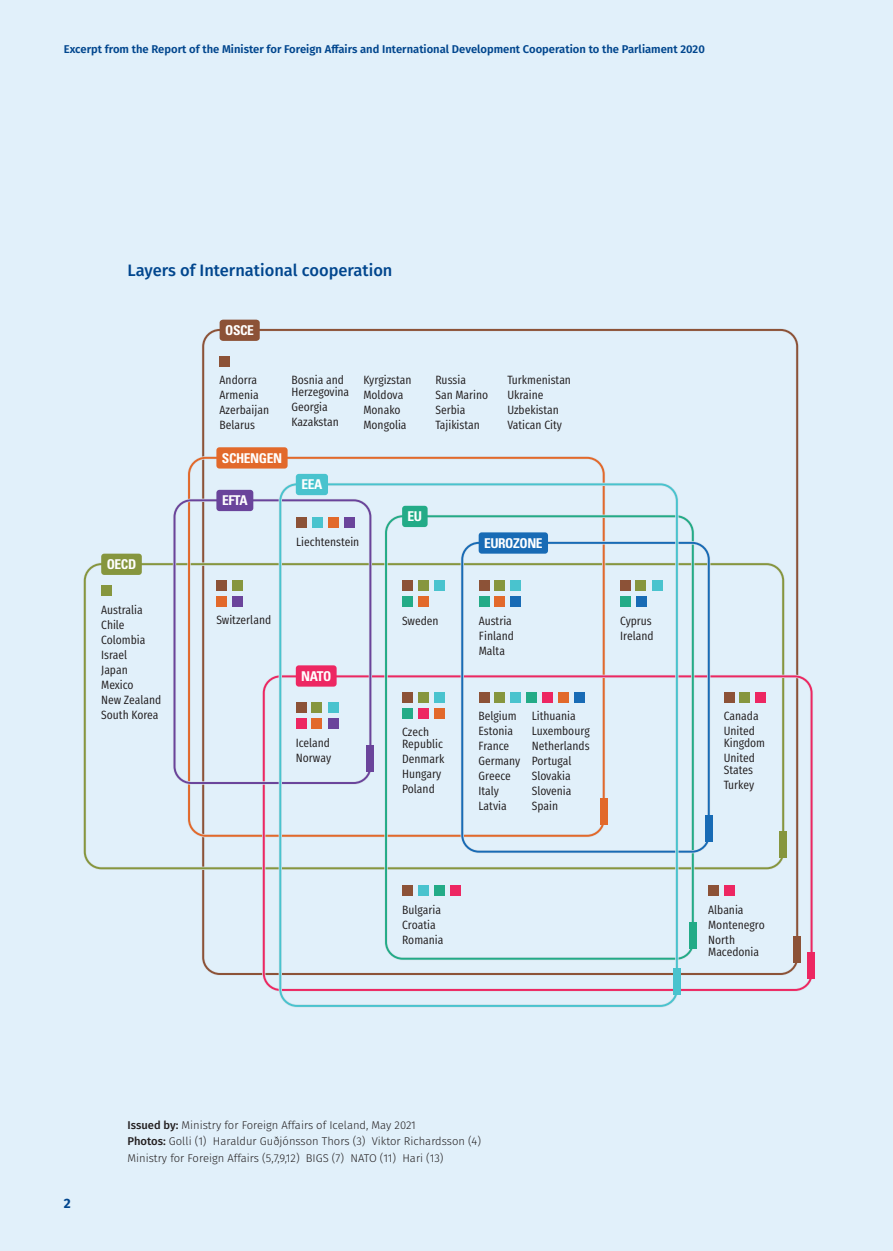
<style>
.page{position:relative;width:893px;height:1251px;background:#fff}
.page>*{position:absolute;margin:0;border:0;box-sizing:border-box;transform-origin:0 0}
.t1{font:500 16.5px "Fira GO";color:#01468e}
.t2{font:700 condensed 13.5px "Univers LT Std";letter-spacing:-.03em;color:#fff}
.t3{font:700 13.5px "Fira GO";color:#01468e}
.t4{font:12px/15px "Fira Sans Condensed";color:#231f20}
.t5{font:300 11.25px/16.5px "Fira GO";color:#231f20}
.t6{font:600 11.25px "Fira GO";color:#01468e}
.s1{font-weight:500}
</style>
<div class="page">
<div style="left:0;top:0;width:893px;height:1250px;background:#e1f0fa"></div>
<div style="left:84px;top:563px;width:700px;height:306px;border:2px solid #86963e;border-radius:17px"></div>
<div style="left:188px;top:457px;width:417px;height:379px;border:2px solid #e2692b;border-radius:17px"></div>
<div style="left:263px;top:675px;width:549px;height:315px;border:2px solid #ed2762;border-radius:17px"></div>
<div style="left:174px;top:499px;width:197px;height:284px;border:2px solid #6a449b;border-radius:17px"></div>
<div style="left:385px;top:515px;width:309px;height:444px;border:2px solid #23ab87;border-radius:17px"></div>
<div style="left:461px;top:541px;width:249px;height:311px;border:2px solid #186bb5;border-radius:17px"></div>
<div style="left:279px;top:483px;width:399px;height:523px;border:2px solid #49c3ce;border-radius:17px"></div>
<div style="left:101px;top:553px;width:41px;height:22px;background:#86963e;border-radius:3px"></div>
<div style="left:216px;top:580px;width:11px;height:11px;background:#8c5237"></div>
<div style="left:232px;top:580px;width:11px;height:11px;background:#86963e"></div>
<div style="left:216px;top:596px;width:11px;height:10px;background:#e2692b"></div>
<div style="left:232px;top:596px;width:11px;height:10px;background:#6a449b"></div>
<div style="left:296px;top:702px;width:10px;height:11px;background:#8c5237"></div>
<div style="left:296px;top:718px;width:10px;height:11px;background:#ed2762"></div>
<div style="left:328px;top:702px;width:10px;height:11px;background:#49c3ce"></div>
<div style="left:311px;top:702px;width:11px;height:11px;background:#86963e"></div>
<div style="left:311px;top:718px;width:11px;height:11px;background:#e2692b"></div>
<div style="left:328px;top:718px;width:10px;height:11px;background:#6a449b"></div>
<div style="left:620px;top:580px;width:11px;height:10px;background:#8c5237"></div>
<div style="left:652px;top:580px;width:11px;height:10px;background:#49c3ce"></div>
<div style="left:636px;top:596px;width:11px;height:10px;background:#186bb5"></div>
<div style="left:636px;top:580px;width:10px;height:10px;background:#86963e"></div>
<div style="left:620px;top:596px;width:11px;height:10px;background:#23ab87"></div>
<div style="left:402px;top:580px;width:11px;height:10px;background:#8c5237"></div>
<div style="left:434px;top:580px;width:11px;height:10px;background:#49c3ce"></div>
<div style="left:418px;top:580px;width:10px;height:10px;background:#86963e"></div>
<div style="left:418px;top:596px;width:11px;height:10px;background:#e2692b"></div>
<div style="left:402px;top:596px;width:11px;height:10px;background:#23ab87"></div>
<div style="left:402px;top:691px;width:11px;height:11px;background:#8c5237"></div>
<div style="left:418px;top:707px;width:11px;height:11px;background:#ed2762"></div>
<div style="left:434px;top:691px;width:11px;height:11px;background:#49c3ce"></div>
<div style="left:418px;top:691px;width:10px;height:11px;background:#86963e"></div>
<div style="left:434px;top:707px;width:11px;height:11px;background:#e2692b"></div>
<div style="left:402px;top:707px;width:11px;height:11px;background:#23ab87"></div>
<div style="left:479px;top:580px;width:10px;height:10px;background:#8c5237"></div>
<div style="left:511px;top:580px;width:10px;height:10px;background:#49c3ce"></div>
<div style="left:511px;top:596px;width:10px;height:10px;background:#186bb5"></div>
<div style="left:494px;top:580px;width:11px;height:10px;background:#86963e"></div>
<div style="left:494px;top:596px;width:11px;height:10px;background:#e2692b"></div>
<div style="left:479px;top:596px;width:10px;height:10px;background:#23ab87"></div>
<div style="left:296px;top:517px;width:11px;height:11px;background:#8c5237"></div>
<div style="left:312px;top:517px;width:11px;height:11px;background:#49c3ce"></div>
<div style="left:328px;top:517px;width:11px;height:11px;background:#e2692b"></div>
<div style="left:344px;top:517px;width:11px;height:11px;background:#6a449b"></div>
<div style="left:402px;top:885px;width:11px;height:10px;background:#8c5237"></div>
<div style="left:450px;top:885px;width:11px;height:10px;background:#ed2762"></div>
<div style="left:418px;top:885px;width:11px;height:10px;background:#49c3ce"></div>
<div style="left:434px;top:885px;width:11px;height:10px;background:#23ab87"></div>
<div style="left:101px;top:585px;width:11px;height:11px;background:#86963e"></div>
<div style="left:220px;top:356px;width:10px;height:11px;background:#8c5237"></div>
<div style="left:708px;top:885px;width:11px;height:10px;background:#8c5237"></div>
<div style="left:724px;top:885px;width:11px;height:10px;background:#ed2762"></div>
<div style="left:724px;top:691px;width:10px;height:11px;background:#8c5237"></div>
<div style="left:756px;top:691px;width:10px;height:11px;background:#ed2762"></div>
<div style="left:739px;top:691px;width:11px;height:11px;background:#86963e"></div>
<div style="left:296px;top:474px;width:32px;height:21px;background:#49c3ce;border-radius:3px"></div>
<div style="left:220px;top:319px;width:40px;height:22px;background:#8c5237;border-radius:3px"></div>
<div style="left:216px;top:447px;width:72px;height:21px;background:#e2692b;border-radius:3px"></div>
<div style="left:216px;top:489px;width:37px;height:22px;background:#6a449b;border-radius:3px"></div>
<div style="left:402px;top:505px;width:26px;height:22px;background:#23ab87;border-radius:3px"></div>
<div style="left:479px;top:532px;width:69px;height:21px;background:#186bb5;border-radius:3px"></div>
<div style="left:296px;top:665px;width:41px;height:21px;background:#ed2762;border-radius:3px"></div>
<div style="left:779px;top:831px;width:8px;height:27px;background:#86963e"></div>
<div style="left:793px;top:936px;width:8px;height:27px;background:#8c5237"></div>
<div style="left:808px;top:952px;width:7px;height:26px;background:#ed2762"></div>
<div style="left:689px;top:921px;width:8px;height:27px;background:#23ab87"></div>
<div style="left:705px;top:814px;width:8px;height:27px;background:#186bb5"></div>
<div style="left:600px;top:798px;width:7px;height:26px;background:#e2692b"></div>
<div style="left:366px;top:745px;width:8px;height:26px;background:#6a449b"></div>
<div style="left:673px;top:968px;width:8px;height:26px;background:#49c3ce"></div>
<div style="left:479px;top:691px;width:10px;height:11px;background:#8c5237"></div>
<div style="left:542px;top:691px;width:11px;height:11px;background:#ed2762"></div>
<div style="left:511px;top:691px;width:10px;height:11px;background:#49c3ce"></div>
<div style="left:574px;top:691px;width:11px;height:11px;background:#186bb5"></div>
<div style="left:494px;top:691px;width:11px;height:11px;background:#86963e"></div>
<div style="left:558px;top:691px;width:11px;height:11px;background:#e2692b"></div>
<div style="left:527px;top:691px;width:10px;height:11px;background:#23ab87"></div>
<p class="t6" style="left:64px;top:43px;width:643px">Excerpt from the Report of the Minister for Foreign Affairs and International Development Cooperation to the Parliament 2020</p>
<h1 class="t1" style="left:128px;top:260px;width:266px">Layers of International cooperation</h1>
<p class="t2" style="left:225px;top:322px;width:30px">OSCE</p>
<p class="t4" style="left:220px;top:371px;width:51px">Andorra<br>Armenia<br>Azerbaijan<br>Belarus</p>
<p class="t4" style="left:292px;top:373px;width:59px;line-height:12px">Bosnia and<br>Herzegovina</p>
<p class="t4" style="left:292px;top:398px;width:49px">Georgia<br>Kazakstan</p>
<p class="t2" style="left:222px;top:449px;width:62px">SCHENGEN</p>
<p class="t2" style="left:222px;top:492px;width:27px">EFTA</p>
<p class="t2" style="left:301px;top:476px;width:22px">EEA</p>
<p class="t4" style="left:363px;top:371px;width:50px">Kyrgizstan<br>Moldova<br>Monako<br>Mongolia</p>
<p class="t4" style="left:435px;top:371px;width:54px">Russia<br>San Marino<br>Serbia<br>Tajikistan</p>
<p class="t4" style="left:507px;top:371px;width:65px">Turkmenistan<br>Ukraine<br>Uzbekistan<br>Vatican City</p>
<p class="t2" style="left:408px;top:508px;width:16px">EU</p>
<p class="t2" style="left:107px;top:556px;width:31px">OECD</p>
<p class="t4" style="left:101px;top:600px;width:62px">Australia<br>Chile<br>Colombia<br>Israel<br>Japan<br>Mexico<br>New Zealand<br>South Korea</p>
<p class="t4" style="left:296px;top:532px;width:65px">Liechtenstein</p>
<p class="t4" style="left:216px;top:611px;width:56px">Switzerland</p>
<p class="t2" style="left:301px;top:667px;width:32px">NATO</p>
<p class="t4" style="left:296px;top:734px;width:37px">Iceland<br>Norway</p>
<p class="t4" style="left:402px;top:611px;width:38px">Sweden</p>
<p class="t4" style="left:402px;top:724px;width:42px;line-height:12px">Czech<br>Republic</p>
<p class="t4" style="left:402px;top:750px;width:44px">Denmark<br>Hungary<br>Poland</p>
<p class="t2" style="left:484px;top:534px;width:60px">EUROZONE</p>
<p class="t4" style="left:479px;top:611px;width:37px">Austria<br>Finland<br>Malta</p>
<p class="t4" style="left:478px;top:707px;width:43px">Belgium<br>Estonia<br>France<br>Germany<br>Greece<br>Italy<br>Latvia</p>
<p class="t4" style="left:532px;top:707px;width:60px">Lithuania<br>Luxembourg<br>Netherlands<br>Portugal<br>Slovakia<br>Slovenia<br>Spain</p>
<p class="t4" style="left:620px;top:611px;width:35px">Cyprus<br>Ireland</p>
<p class="t4" style="left:402px;top:900px;width:43px">Bulgaria<br>Croatia<br>Romania</p>
<p class="t4" style="left:724px;top:707px;width:36px">Canada<br>United</p>
<p class="t4" style="left:724px;top:734px;width:43px">Kingdom<br>United</p>
<p class="t4" style="left:724px;top:761px;width:32px">States<br>Turkey</p>
<p class="t4" style="left:708px;top:900px;width:58px">Albania<br>Montenegro<br>North</p>
<p class="t4" style="left:708px;top:942px;width:52px">Macedonia</p>
<p class="t3" style="left:64px;top:1195px;width:8px">2</p>
<p class="t5" style="left:128px;top:1116px;width:355px"><span class="s1">Issued by:</span> Ministry for Foreign Affairs of Iceland, May 2021<br><span class="s1">Photos:</span> Golli (1) Haraldur Guðjónsson Thors (3) Viktor Richardsson (4)<br>Ministry for Foreign Affairs (5,7,9,12) BIGS (7) NATO (11) Hari (13)</p>
</div>
